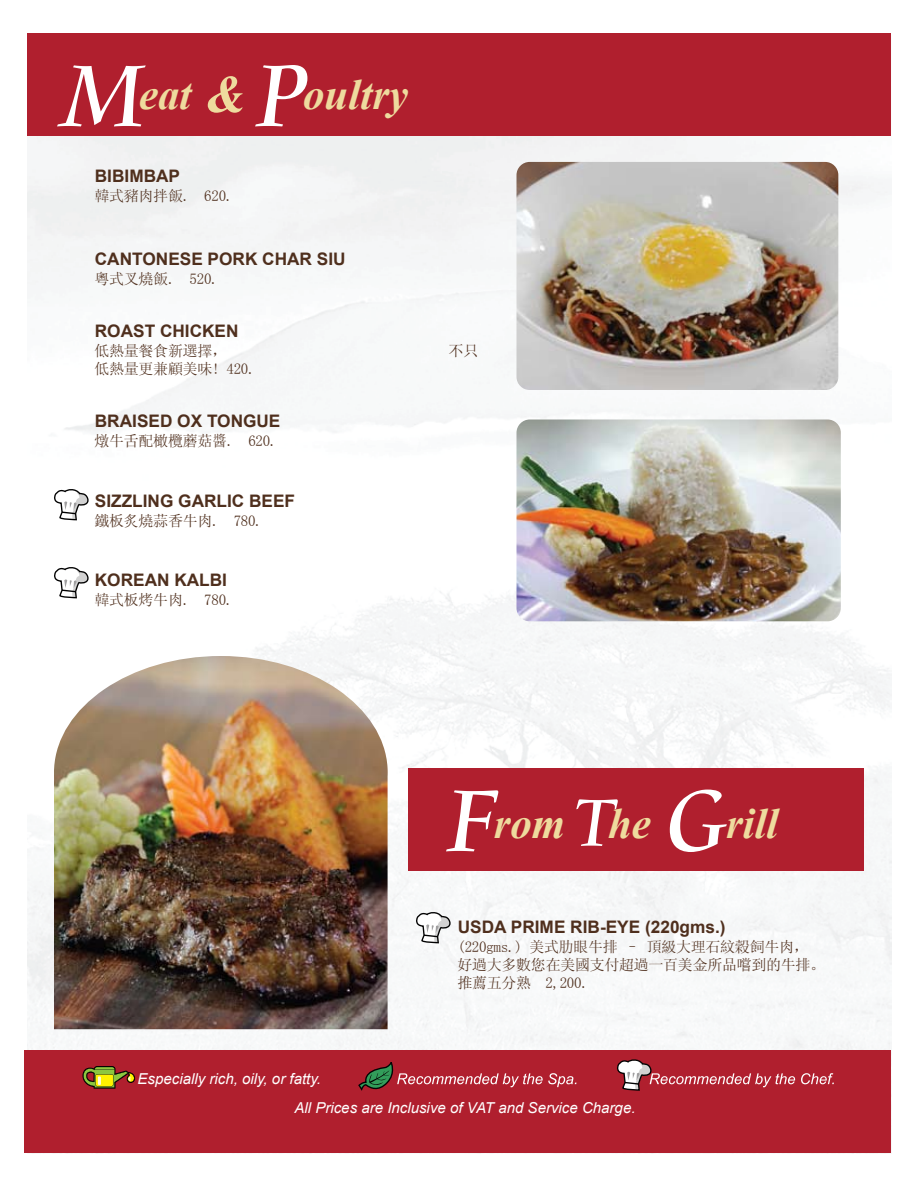
<style>
.page{position:relative;width:918px;height:1188px;background:#fff}
.page>*{position:absolute;margin:0;border:0;box-sizing:border-box;transform-origin:0 0}
.t1{font:96.3px "Cataneo BT";color:#fff}
.t2{font:72.9px "Cataneo BT";color:#fff}
.t3{font:italic 700 42.9px "Times New Roman";color:#eedb9e}
.t4{font:700 17.25px "Arial";color:#4f2f1d}
.t5{font:15px/18px "Sim Sun";letter-spacing:-.02em;color:#4f2f1d}
.t6{font:italic 15px "Arial";color:#fff}
.s1{font-size:52.95px}
</style>
<div class="page">
<img style="left:27px;top:136px;width:864px;height:914px">
<div style="left:27px;top:33px;width:864px;height:103px;background:#b01f2e"></div>
<div style="left:25px;top:1050px;width:866px;height:103px;background:#b01f2e"></div>
<svg style="left:801px;top:1073px;width:33px;height:11px"></svg>
<svg style="left:617px;top:1059px;width:178px;height:32px"></svg>
<svg style="left:358px;top:1062px;width:219px;height:29px"></svg>
<svg style="left:82px;top:1066px;width:53px;height:23px"></svg>
<img style="left:54px;top:656px;width:334px;height:373px">
<img style="left:517px;top:162px;width:321px;height:228px">
<img style="left:517px;top:420px;width:324px;height:201px">
<div style="left:409px;top:768px;width:455px;height:103px;background:#b01f2e"></div>
<svg style="left:415px;top:911px;width:38px;height:58px"></svg>
<svg style="left:53px;top:488px;width:38px;height:58px"></svg>
<svg style="left:53px;top:566px;width:38px;height:58px"></svg>
<h1 class="t1" style="left:62px;top:36px;width:247px">M P</h1>
<h3 class="t3" style="left:139px;top:64px;width:271px">eat <span class="s1">&amp;</span> oultry</h3>
<p class="t4" style="left:95px;top:165px;width:87px">BIBIMBAP</p>
<p class="t5" style="left:94px;top:187px;width:140px">韓式豬肉拌飯. 620.</p>
<p class="t4" style="left:95px;top:248px;width:252px">CANTONESE PORK CHAR SIU</p>
<p class="t5" style="left:94px;top:270px;width:126px">粵式叉燒飯. 520.</p>
<p class="t4" style="left:95px;top:319px;width:145px">ROAST CHICKEN</p>
<p class="t5" style="left:94px;top:341px;width:134px">低熱量餐食新選擇，</p>
<p class="t5" style="left:449px;top:341px;width:31px">不只</p>
<p class="t5" style="left:94px;top:359px;width:163px">低熱量更兼顧美味! 420.</p>
<p class="t4" style="left:95px;top:409px;width:187px">BRAISED OX TONGUE</p>
<p class="t5" style="left:94px;top:431px;width:184px">燉牛舌配橄欖蘑菇醬. 620.</p>
<p class="t4" style="left:95px;top:490px;width:202px">SIZZLING GARLIC BEEF</p>
<p class="t5" style="left:94px;top:512px;width:170px">鐵板炙燒蒜香牛肉. 780.</p>
<p class="t4" style="left:95px;top:568px;width:134px">KOREAN KALBI</p>
<p class="t5" style="left:94px;top:590px;width:140px">韓式板烤牛肉. 780.</p>
<p class="t6" style="left:138px;top:1069px;width:185px">Especially rich, oily, or fatty.</p>
<h1 class="t1" style="left:447px;top:761px;width:52px">F</h1>
<h1 class="t1" style="left:667px;top:761px;width:63px">G</h1>
<h2 class="t2" style="left:574px;top:777px;width:43px">T</h2>
<h3 class="t3" style="left:494px;top:794px;width:159px">rom he</h3>
<h3 class="t3" style="left:726px;top:794px;width:54px">rill</h3>
<p class="t4" style="left:458px;top:915px;width:269px">USDA PRIME RIB-EYE (220gms.)</p>
<p class="t5" style="left:457px;top:938px;width:369px">(220gms.) 美式肋眼牛排 – 頂級大理石紋榖飼牛肉，好過大多數您在美國支付超過一百美金所品嚐到的牛排。推薦五分熟 2,200.</p>
<p class="t6" style="left:294px;top:1098px;width:343px">All Prices are Inclusive of VAT and Service Charge.</p>
</div>
